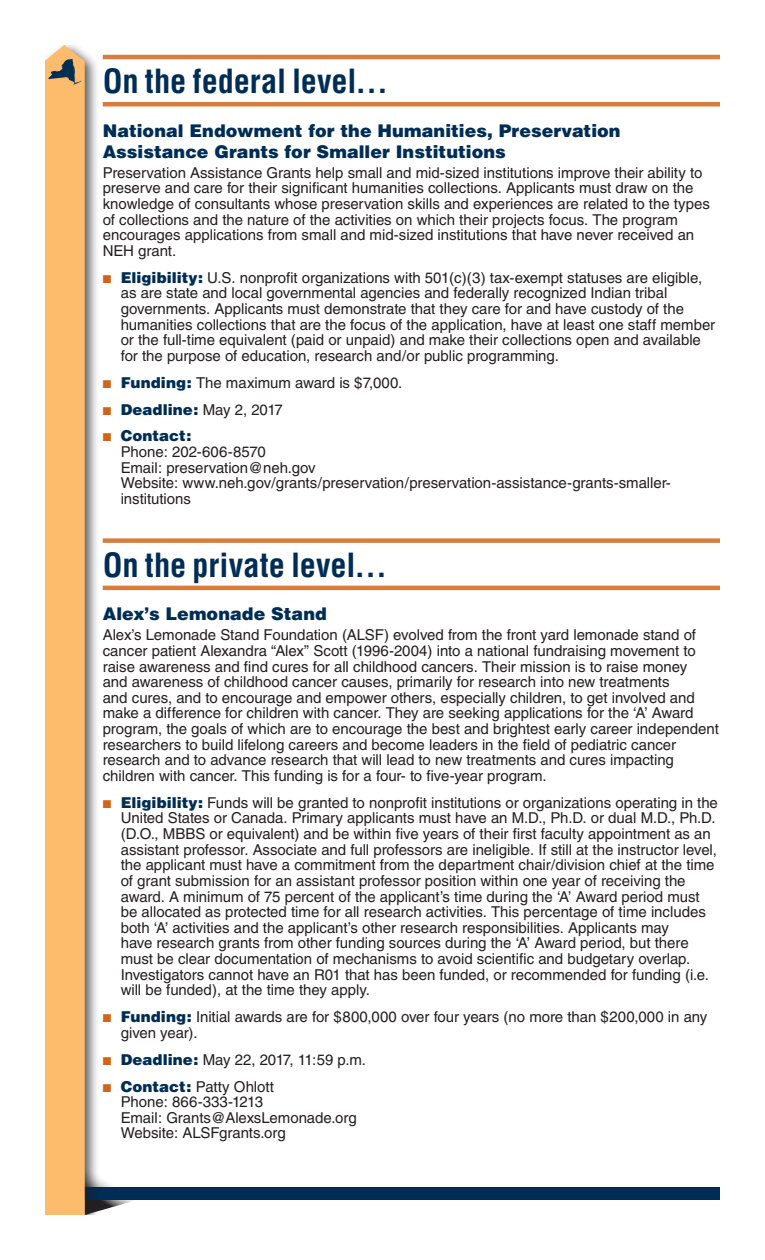
<style>
.page{position:relative;width:765px;height:1260px;background:#fff}
.page>*{position:absolute;margin:0;border:0;box-sizing:border-box;transform-origin:0 0}
.t1{font:700 condensed 32.5px "Helvetica";color:#002d55}
.t2{font:900 17.5px/21px "Helvetica";color:#002d55}
.t3{font:15px/15.6px "Helvetica";letter-spacing:-.005em;color:#231f20}
.t4{font:900 15px "Helvetica";letter-spacing:.005em;color:#002d55}
.s1{color:#d06419}
.s2{font-weight:900;color:#002d55}
.s3{font-weight:400;color:#231f20}
</style>
<div class="page">
<svg style="left:99px;top:1178px;width:35px;height:33px"></svg>
<div style="left:59px;top:1187px;width:661px;height:13px;background:#002d55"></div>
<div style="left:45px;top:45px;width:54px;height:1170px;background:#231f20;opacity:.75"></div>
<div style="left:45px;top:45px;width:40px;height:1170px;background:#fcbc6b"></div>
<svg style="left:64px;top:59px;width:9px;height:4px"></svg>
<hr style="left:103px;top:55px;width:617px;height:4px;background:#d97d3e">
<div style="left:103px;top:102px;width:617px;height:5px;background:#d97d3e"></div>
<div style="left:103px;top:538px;width:617px;height:5px;background:#d97d3e"></div>
<hr style="left:103px;top:586px;width:617px;height:4px;background:#d97d3e">
<h1 class="t1" style="left:103px;top:61px;width:287px">On the federal level…</h1>
<p class="t2" style="left:103px;top:119px;width:519px">National Endowment for the Humanities, Preservation<br>Assistance Grants for Smaller Institutions</p>
<p class="t3" style="left:103px;top:165px;width:609px">Preservation Assistance Grants help small and mid-sized institutions improve their ability to preserve and care for their significant humanities collections. Applicants must draw on the knowledge of consultants whose preservation skills and experiences are related to the types of collections and the nature of the activities on which their projects focus. The program encourages applications from small and mid-sized institutions that have never received an NEH grant.</p>
<p class="t3" style="left:121px;top:270px;width:596px;text-indent:-18px"><span class="s1">■</span> <span class="s2">Eligibility:</span> U.S. nonprofit organizations with 501(c)(3) tax-exempt statuses are eligible, as are state and local governmental agencies and federally recognized Indian tribal governments. Applicants must demonstrate that they care for and have custody of the humanities collections that are the focus of the application, have at least one staff member or the full-time equivalent (paid or unpaid) and make their collections open and available for the purpose of education, research and/or public programming.</p>
<p class="t3" style="left:103px;top:375px;width:301px"><span class="s1">■</span> <span class="s2">Funding:</span> The maximum award is $7,000.</p>
<p class="t4" style="left:103px;top:399px;width:182px"><span class="s1">■</span> Deadline: <span class="s3">May 2, 2017</span></p>
<p class="t3" style="left:121px;top:428px;width:552px;text-indent:-18px"><span class="s1">■</span> <span class="s2">Contact:<br></span>Phone: 202-606-8570<br>Email: preservation@neh.gov<br>Website: www.neh.gov/grants/preservation/preservation-assistance-grants-smaller&shy;institutions</p>
<h1 class="t1" style="left:103px;top:544px;width:286px">On the private level…</h1>
<p class="t2" style="left:103px;top:603px;width:226px">Alex’s Lemonade Stand</p>
<p class="t3" style="left:103px;top:627px;width:618px">Alex’s Lemonade Stand Foundation (ALSF) evolved from the front yard lemonade stand of cancer patient Alexandra “Alex” Scott (1996-2004) into a national fundraising movement to raise awareness and find cures for all childhood cancers. Their mission is to raise money<br>and awareness of childhood cancer causes, primarily for research into new treatments<br>and cures, and to encourage and empower others, especially children, to get involved and make a difference for children with cancer. They are seeking applications for the ‘A’ Award program, the goals of which are to encourage the best and brightest early career independent researchers to build lifelong careers and become leaders in the field of pediatric cancer research and to advance research that will lead to new treatments and cures impacting children with cancer. This funding is for a four- to five-year program.</p>
<p class="t3" style="left:121px;top:795px;width:599px;text-indent:-18px"><span class="s1">■</span> <span class="s2">Eligibility:</span> Funds will be granted to nonprofit institutions or organizations operating in the United States or Canada. Primary applicants must have an M.D., Ph.D. or dual M.D., Ph.D. (D.O., MBBS or equivalent) and be within five years of their first faculty appointment as an assistant professor. Associate and full professors are ineligible. If still at the instructor level, the applicant must have a commitment from the department chair/division chief at the time of grant submission for an assistant professor position within one year of receiving the award. A minimum of 75 percent of the applicant’s time during the ‘A’ Award period must be allocated as protected time for all research activities. This percentage of time includes both ‘A’ activities and the applicant’s other research responsibilities. Applicants may<br>have research grants from other funding sources during the ‘A’ Award period, but there must be clear documentation of mechanisms to avoid scientific and budgetary overlap.<br>Investigators cannot have an R01 that has been funded, or recommended for funding (i.e. will be funded), at the time they apply.</p>
<p class="t3" style="left:121px;top:1009px;width:588px;text-indent:-18px"><span class="s1">■</span> <span class="s2">Funding:</span> Initial awards are for $800,000 over four years (no more than $200,000 in any given year).</p>
<p class="t3" style="left:103px;top:1052px;width:265px"><span class="s1">■</span> <span class="s2">Deadline:</span> May 22, 2017, 11:59 p.m.</p>
<p class="t3" style="left:121px;top:1078px;width:238px;text-indent:-18px"><span class="s1">■</span> <span class="s2">Contact:</span> Patty Ohlott<br>Phone: 866-333-1213<br>Email: Grants@AlexsLemonade.org<br>Website: ALSFgrants.org</p>
</div>
